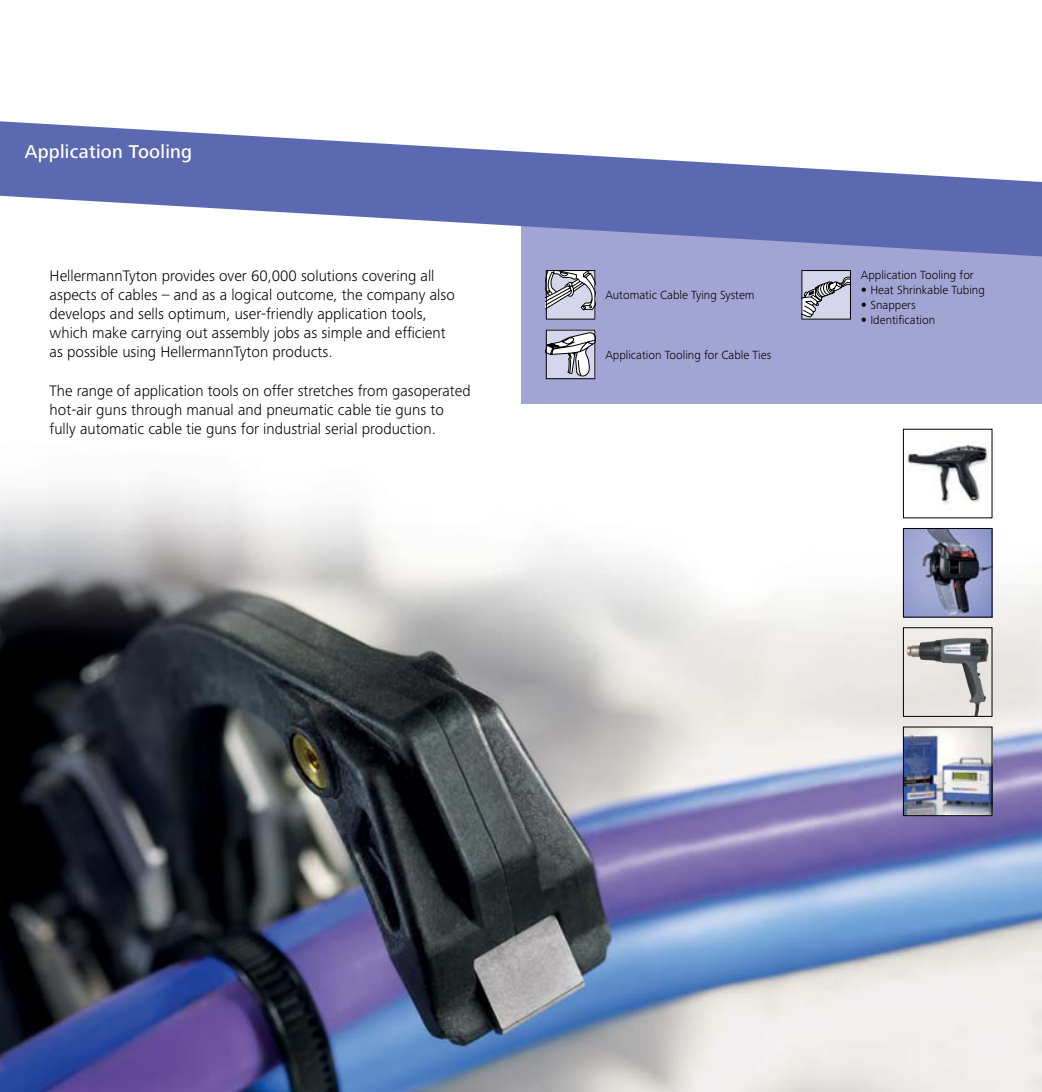
<style>
.page{position:relative;width:1042px;height:1092px;background:#fff}
.page>*{position:absolute;margin:0;border:0;box-sizing:border-box;transform-origin:0 0}
.t1{font:500 19.25px "Frutiger Next LTW1 G";letter-spacing:.015em;color:#fff}
.t2{font:300 15.75px/18.9px "Frutiger Next LTW1 G";color:#000}
.t3{font:300 12.25px "Frutiger Next LTW1 G";color:#000}
.s1{font-family:"Frutiger LT"}
</style>
<div class="page">
<img style="left:0;top:434px;width:1042px;height:657px">
<svg style="left:521px;top:256px;width:521px;height:178px;fill:#a2a5d3"></svg>
<svg style="left:0;top:121px;width:1042px;height:135px;fill:#5b69b0"></svg>
<svg style="left:546px;top:270px;width:49px;height:49px;background:#acadb8"></svg>
<svg style="left:801px;top:270px;width:50px;height:49px;background:#acadbb"></svg>
<svg style="left:546px;top:329px;width:49px;height:50px"></svg>
<img style="left:905px;top:431px;width:85px;height:85px">
<img style="left:905px;top:530px;width:85px;height:85px">
<div style="left:903px;top:528px;width:89px;height:89px;border:1px solid #000"></div>
<img style="left:906px;top:637px;width:82px;height:77px">
<div style="left:903px;top:627px;width:89px;height:89px;border:1px solid #000"></div>
<img style="left:905px;top:728px;width:85px;height:86px">
<div style="left:903px;top:726px;width:89px;height:90px;border:1px solid #000"></div>
<p class="t1" style="left:25px;top:140px;width:169px">Application Tooling</p>
<p class="t2" style="left:50px;top:267px;width:407px">HellermannTyton provides over 60,000 solutions covering all aspects of cables – and as a logical outcome, the company also develops and sells optimum, user-friendly application tools, which make carrying out assembly jobs as simple and efficient as possible using HellermannTyton products.</p>
<p class="t2" style="left:50px;top:381px;width:422px">The range of application tools on offer stretches from gasoperated hot-air guns through manual and pneumatic cable tie guns to fully automatic cable tie guns for industrial serial production.</p>
<p class="t3" style="left:605px;top:288px;width:151px">Automatic Cable Tying System</p>
<p class="t3" style="left:605px;top:348px;width:167px">Application Tooling for Cable Ties</p>
<p class="t3" style="left:861px;top:268px;width:114px">Application Tooling for</p>
<p class="t3" style="left:861px;top:282px;width:125px"><span class="s1">•</span> Heat Shrinkable Tubing</p>
<p class="t3" style="left:861px;top:297px;width:56px"><span class="s1">•</span> Snappers</p>
<p class="t3" style="left:861px;top:312px;width:76px"><span class="s1">•</span> Identification</p>
</div>
